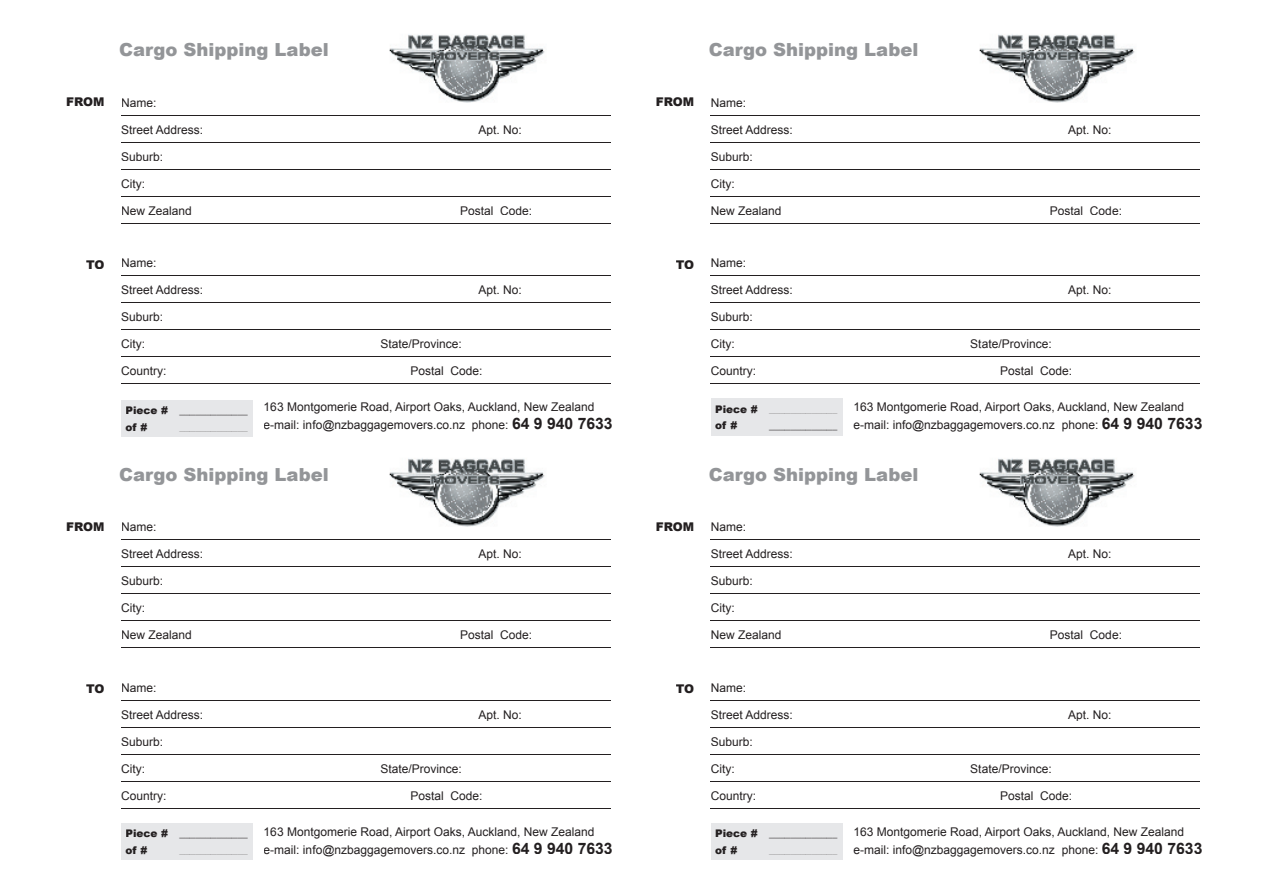
<style>
.page{position:relative;width:1263px;height:893px;background:#fff}
.page>*{position:absolute;margin:0;border:0;box-sizing:border-box;transform-origin:0 0}
.t1{font:900 18px "Arial";color:#939598}
.t2{font:12px/18px "Arial";color:#231f20}
.t3{font:900 12px "Arial";letter-spacing:-.01em;color:#231f20}
.t4{font:900 10.5px/16.5px "Arial";color:#231f20}
.s1{font-weight:700;font-size:15.75px}
</style>
<div class="page">
<div style="left:121px;top:400px;width:132px;height:37px;background:#e6e7e9"></div>
<hr style="left:121px;top:115px;width:489px;height:1px;background:#231f20">
<hr style="left:121px;top:142px;width:489px;height:1px;background:#231f20">
<hr style="left:121px;top:169px;width:489px;height:1px;background:#231f20">
<hr style="left:121px;top:196px;width:489px;height:1px;background:#231f20">
<hr style="left:121px;top:223px;width:489px;height:1px;background:#231f20">
<hr style="left:121px;top:276px;width:489px;height:1px;background:#231f20">
<hr style="left:121px;top:303px;width:489px;height:1px;background:#231f20">
<hr style="left:121px;top:330px;width:489px;height:1px;background:#231f20">
<hr style="left:121px;top:357px;width:489px;height:1px;background:#231f20">
<hr style="left:121px;top:384px;width:489px;height:1px;background:#231f20">
<img style="left:389px;top:34px;width:156px;height:69px">
<div style="left:121px;top:823px;width:132px;height:37px;background:#e6e7e9"></div>
<hr style="left:121px;top:539px;width:489px;height:1px;background:#231f20">
<hr style="left:121px;top:566px;width:489px;height:1px;background:#231f20">
<hr style="left:121px;top:593px;width:489px;height:1px;background:#231f20">
<hr style="left:121px;top:620px;width:489px;height:1px;background:#231f20">
<hr style="left:121px;top:647px;width:489px;height:1px;background:#231f20">
<hr style="left:121px;top:700px;width:489px;height:1px;background:#231f20">
<hr style="left:121px;top:727px;width:489px;height:1px;background:#231f20">
<hr style="left:121px;top:754px;width:489px;height:1px;background:#231f20">
<hr style="left:121px;top:781px;width:489px;height:1px;background:#231f20">
<hr style="left:121px;top:808px;width:489px;height:1px;background:#231f20">
<img style="left:389px;top:458px;width:156px;height:69px">
<div style="left:711px;top:399px;width:131px;height:37px;background:#e6e7e9"></div>
<hr style="left:711px;top:115px;width:489px;height:1px;background:#231f20">
<hr style="left:711px;top:142px;width:489px;height:1px;background:#231f20">
<hr style="left:711px;top:169px;width:489px;height:1px;background:#231f20">
<hr style="left:711px;top:196px;width:489px;height:1px;background:#231f20">
<hr style="left:711px;top:223px;width:489px;height:1px;background:#231f20">
<hr style="left:711px;top:276px;width:489px;height:1px;background:#231f20">
<hr style="left:711px;top:303px;width:489px;height:1px;background:#231f20">
<hr style="left:711px;top:330px;width:489px;height:1px;background:#231f20">
<hr style="left:711px;top:357px;width:489px;height:1px;background:#231f20">
<hr style="left:711px;top:384px;width:489px;height:1px;background:#231f20">
<img style="left:979px;top:34px;width:156px;height:69px">
<div style="left:711px;top:823px;width:131px;height:37px;background:#e6e7e9"></div>
<hr style="left:711px;top:539px;width:489px;height:1px;background:#231f20">
<hr style="left:711px;top:566px;width:489px;height:1px;background:#231f20">
<hr style="left:711px;top:593px;width:489px;height:1px;background:#231f20">
<hr style="left:711px;top:620px;width:489px;height:1px;background:#231f20">
<hr style="left:711px;top:647px;width:489px;height:1px;background:#231f20">
<hr style="left:711px;top:700px;width:489px;height:1px;background:#231f20">
<hr style="left:711px;top:727px;width:489px;height:1px;background:#231f20">
<hr style="left:711px;top:754px;width:489px;height:1px;background:#231f20">
<hr style="left:711px;top:781px;width:489px;height:1px;background:#231f20">
<hr style="left:711px;top:808px;width:489px;height:1px;background:#231f20">
<img style="left:979px;top:458px;width:156px;height:69px">
<h1 class="t1" style="left:119px;top:40px;width:211px">Cargo Shipping Label</h1>
<h1 class="t1" style="left:709px;top:40px;width:211px">Cargo Shipping Label</h1>
<p class="t3" style="left:66px;top:95px;width:40px">FROM</p>
<p class="t2" style="left:121px;top:93px;width:37px">Name:</p>
<p class="t2" style="left:121px;top:120px;width:84px">Street Address:</p>
<p class="t2" style="left:478px;top:120px;width:45px">Apt. No:</p>
<p class="t2" style="left:121px;top:147px;width:44px">Suburb:</p>
<p class="t2" style="left:121px;top:174px;width:25px">City:</p>
<p class="t2" style="left:121px;top:201px;width:72px">New Zealand</p>
<p class="t2" style="left:460px;top:201px;width:74px">Postal Code:</p>
<p class="t3" style="left:656px;top:95px;width:40px">FROM</p>
<p class="t2" style="left:711px;top:93px;width:37px">Name:</p>
<p class="t2" style="left:711px;top:120px;width:84px">Street Address:</p>
<p class="t2" style="left:1068px;top:120px;width:45px">Apt. No:</p>
<p class="t2" style="left:711px;top:147px;width:44px">Suburb:</p>
<p class="t2" style="left:711px;top:174px;width:25px">City:</p>
<p class="t2" style="left:711px;top:201px;width:72px">New Zealand</p>
<p class="t2" style="left:1050px;top:201px;width:74px">Postal Code:</p>
<p class="t3" style="left:86px;top:258px;width:20px">TO</p>
<p class="t2" style="left:121px;top:254px;width:37px">Name:</p>
<p class="t2" style="left:121px;top:281px;width:84px">Street Address:</p>
<p class="t2" style="left:478px;top:281px;width:45px">Apt. No:</p>
<p class="t2" style="left:121px;top:308px;width:44px">Suburb:</p>
<p class="t2" style="left:121px;top:335px;width:25px">City:</p>
<p class="t2" style="left:381px;top:335px;width:83px">State/Province:</p>
<p class="t2" style="left:121px;top:362px;width:47px">Country:</p>
<p class="t2" style="left:410px;top:362px;width:74px">Postal Code:</p>
<p class="t3" style="left:676px;top:258px;width:20px">TO</p>
<p class="t2" style="left:711px;top:254px;width:37px">Name:</p>
<p class="t2" style="left:711px;top:281px;width:84px">Street Address:</p>
<p class="t2" style="left:1068px;top:281px;width:45px">Apt. No:</p>
<p class="t2" style="left:711px;top:308px;width:44px">Suburb:</p>
<p class="t2" style="left:711px;top:335px;width:25px">City:</p>
<p class="t2" style="left:970px;top:335px;width:83px">State/Province:</p>
<p class="t2" style="left:711px;top:362px;width:47px">Country:</p>
<p class="t2" style="left:1000px;top:362px;width:74px">Postal Code:</p>
<p class="t4" style="left:125px;top:402px;width:124px">Piece # _____________ of #</p>
<p class="t4" style="left:179px;top:419px;width:70px">_____________</p>
<p class="t2" style="left:264px;top:398px;width:351px">163 Montgomerie Road, Airport Oaks, Auckland, New Zealand e-mail: info@nzbaggagemovers.co.nz phone: <span class="s1">64 9 940 7633</span></p>
<p class="t4" style="left:715px;top:401px;width:124px">Piece # _____________ of #</p>
<p class="t4" style="left:769px;top:417px;width:70px">_____________</p>
<p class="t2" style="left:853px;top:398px;width:351px">163 Montgomerie Road, Airport Oaks, Auckland, New Zealand e-mail: info@nzbaggagemovers.co.nz phone: <span class="s1">64 9 940 7633</span></p>
<h1 class="t1" style="left:119px;top:464px;width:211px">Cargo Shipping Label</h1>
<h1 class="t1" style="left:709px;top:464px;width:211px">Cargo Shipping Label</h1>
<p class="t3" style="left:66px;top:520px;width:40px">FROM</p>
<p class="t2" style="left:121px;top:518px;width:37px">Name:</p>
<p class="t2" style="left:121px;top:545px;width:84px">Street Address:</p>
<p class="t2" style="left:478px;top:545px;width:45px">Apt. No:</p>
<p class="t2" style="left:121px;top:572px;width:44px">Suburb:</p>
<p class="t2" style="left:121px;top:599px;width:25px">City:</p>
<p class="t2" style="left:121px;top:626px;width:72px">New Zealand</p>
<p class="t2" style="left:460px;top:626px;width:74px">Postal Code:</p>
<p class="t3" style="left:656px;top:520px;width:40px">FROM</p>
<p class="t2" style="left:711px;top:518px;width:37px">Name:</p>
<p class="t2" style="left:711px;top:545px;width:84px">Street Address:</p>
<p class="t2" style="left:1068px;top:545px;width:45px">Apt. No:</p>
<p class="t2" style="left:711px;top:572px;width:44px">Suburb:</p>
<p class="t2" style="left:711px;top:599px;width:25px">City:</p>
<p class="t2" style="left:711px;top:626px;width:72px">New Zealand</p>
<p class="t2" style="left:1050px;top:626px;width:74px">Postal Code:</p>
<p class="t3" style="left:86px;top:682px;width:20px">TO</p>
<p class="t2" style="left:121px;top:678px;width:37px">Name:</p>
<p class="t2" style="left:121px;top:705px;width:84px">Street Address:</p>
<p class="t2" style="left:478px;top:705px;width:45px">Apt. No:</p>
<p class="t2" style="left:121px;top:732px;width:44px">Suburb:</p>
<p class="t2" style="left:121px;top:759px;width:25px">City:</p>
<p class="t2" style="left:381px;top:759px;width:83px">State/Province:</p>
<p class="t2" style="left:121px;top:786px;width:47px">Country:</p>
<p class="t2" style="left:410px;top:786px;width:74px">Postal Code:</p>
<p class="t3" style="left:676px;top:682px;width:20px">TO</p>
<p class="t2" style="left:711px;top:678px;width:37px">Name:</p>
<p class="t2" style="left:711px;top:705px;width:84px">Street Address:</p>
<p class="t2" style="left:1068px;top:705px;width:45px">Apt. No:</p>
<p class="t2" style="left:711px;top:732px;width:44px">Suburb:</p>
<p class="t2" style="left:711px;top:759px;width:25px">City:</p>
<p class="t2" style="left:970px;top:759px;width:83px">State/Province:</p>
<p class="t2" style="left:711px;top:786px;width:47px">Country:</p>
<p class="t2" style="left:1000px;top:786px;width:74px">Postal Code:</p>
<p class="t4" style="left:125px;top:825px;width:124px">Piece # _____________ of #</p>
<p class="t4" style="left:179px;top:842px;width:70px">_____________</p>
<p class="t2" style="left:264px;top:822px;width:351px">163 Montgomerie Road, Airport Oaks, Auckland, New Zealand e-mail: info@nzbaggagemovers.co.nz phone: <span class="s1">64 9 940 7633</span></p>
<p class="t4" style="left:715px;top:825px;width:124px">Piece # _____________ of #</p>
<p class="t4" style="left:769px;top:842px;width:70px">_____________</p>
<p class="t2" style="left:853px;top:822px;width:351px">163 Montgomerie Road, Airport Oaks, Auckland, New Zealand e-mail: info@nzbaggagemovers.co.nz phone: <span class="s1">64 9 940 7633</span></p>
</div>
